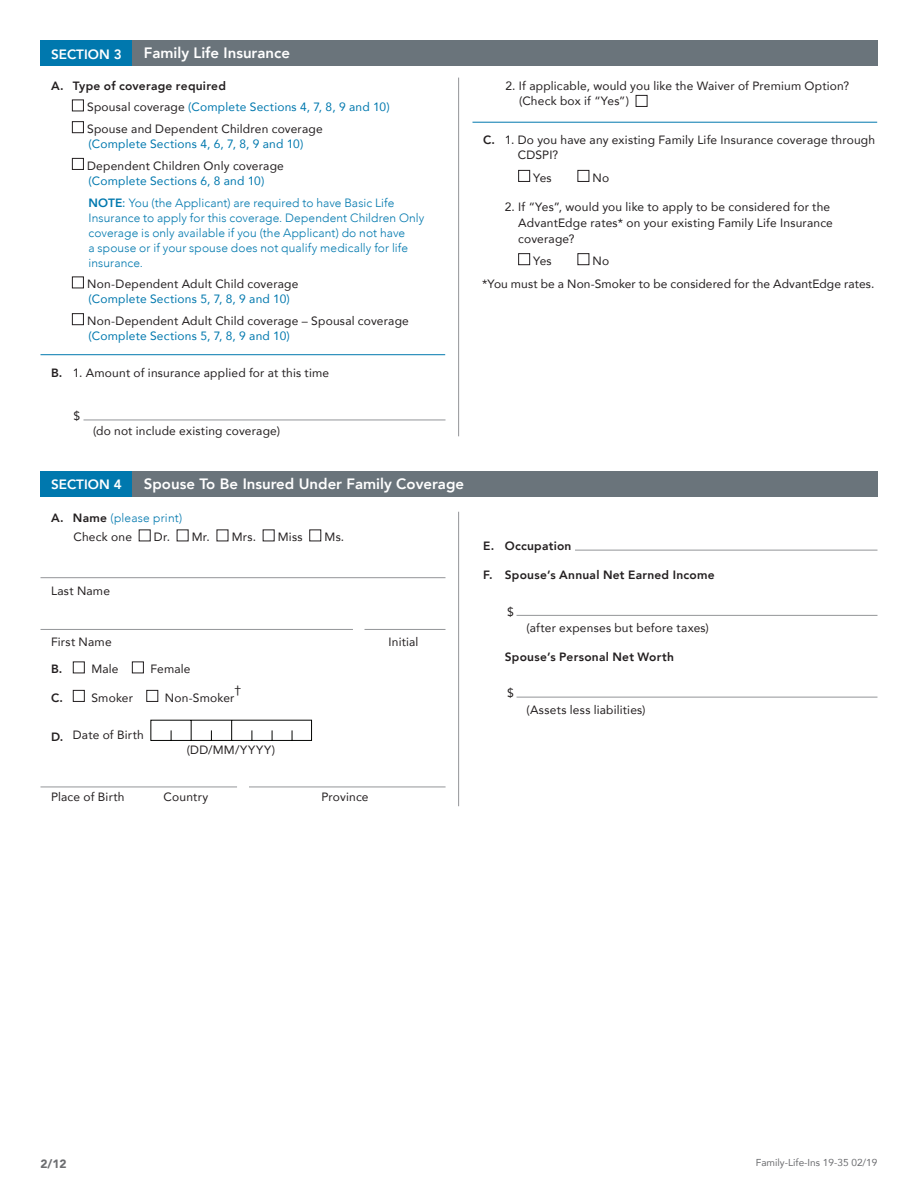
<style>
.page{position:relative;width:918px;height:1188px;background:#fff}
.page>*{position:absolute;margin:0;border:0;box-sizing:border-box;transform-origin:0 0}
.t1{font:800 15px "Avenir";color:#fff}
.t2{font:800 13.5px "Avenir";color:#fff}
.t3{font:12px/15px "Avenir";letter-spacing:.015em;color:#231f20}
.t4{font:300 12px/15px "Avenir";letter-spacing:.01em;color:#0078ae}
.t5{font:800 12px "Avenir";letter-spacing:.02em;color:#231f20}
.t6{font:12px "Avenir";letter-spacing:.015em;color:#0078ae}
.t7{font:900 12px "Avenir";color:#6c6d70}
.t8{font:10.05px "Avenir";color:#6c6d70}
.s1{color:#231f20}
.s2{color:#0078ae}
.s3{font-weight:800}
.s4{font-weight:400}
.s5{font-weight:800;color:#231f20}
</style>
<div class="page">
<div style="left:132px;top:41px;width:746px;height:25px;background:#6a747b"></div>
<div style="left:41px;top:41px;width:91px;height:25px;background:#0078ae"></div>
<div style="left:132px;top:471px;width:746px;height:26px;background:#6a747b"></div>
<div style="left:41px;top:471px;width:91px;height:26px;background:#0078ae"></div>
<div style="left:309px;top:530px;width:12px;height:11px;border:1px solid #231f20"></div>
<hr style="left:40px;top:577px;width:406px;height:1px;background:#939598">
<hr style="left:40px;top:629px;width:313px;height:1px;background:#939598">
<hr style="left:364px;top:629px;width:82px;height:1px;background:#939598">
<div style="left:73px;top:662px;width:12px;height:11px;border:1px solid #231f20"></div>
<div style="left:132px;top:662px;width:12px;height:11px;border:1px solid #231f20"></div>
<div style="left:73px;top:690px;width:12px;height:12px;border:1px solid #231f20"></div>
<div style="left:146px;top:690px;width:12px;height:12px;border:1px solid #231f20"></div>
<svg style="left:150px;top:719px;width:162px;height:22px"></svg>
<hr style="left:40px;top:787px;width:197px;height:1px;background:#939598">
<hr style="left:249px;top:787px;width:197px;height:1px;background:#939598">
<hr style="left:575px;top:550px;width:302px;height:1px;background:#939598">
<hr style="left:517px;top:615px;width:361px;height:1px;background:#939598">
<hr style="left:517px;top:697px;width:361px;height:1px;background:#939598">
<div style="left:72px;top:100px;width:12px;height:11px;border:1px solid #231f20"></div>
<div style="left:72px;top:121px;width:12px;height:12px;border:1px solid #231f20"></div>
<div style="left:72px;top:158px;width:12px;height:12px;border:1px solid #231f20"></div>
<div style="left:72px;top:277px;width:12px;height:11px;border:1px solid #231f20"></div>
<div style="left:72px;top:313px;width:12px;height:12px;border:1px solid #231f20"></div>
<hr style="left:40px;top:354px;width:405px;height:1px;background:#0078ae">
<hr style="left:84px;top:420px;width:362px;height:1px;background:#939598">
<div style="left:636px;top:95px;width:11px;height:12px;border:1px solid #231f20"></div>
<hr style="left:472px;top:122px;width:405px;height:1px;background:#0078ae">
<div style="left:518px;top:170px;width:12px;height:12px;border:1px solid #231f20"></div>
<div style="left:578px;top:170px;width:11px;height:12px;border:1px solid #231f20"></div>
<div style="left:518px;top:253px;width:12px;height:12px;border:1px solid #231f20"></div>
<div style="left:578px;top:253px;width:11px;height:12px;border:1px solid #231f20"></div>
<hr style="left:458px;top:512px;width:1px;height:294px;background:#939598">
<hr style="left:458px;top:78px;width:1px;height:358px;background:#939598">
<p class="t2" style="left:51px;top:43px;width:72px">SECTION 3</p>
<p class="t1" style="left:144px;top:41px;width:148px">Family Life Insurance</p>
<p class="t5" style="left:51px;top:76px;width:176px">A. Type of coverage required</p>
<p class="t6" style="left:87px;top:98px;width:304px"><span class="s1">Spousal coverage</span> (Complete Sections 4, 7, 8, 9 and 10)</p>
<p class="t3" style="left:87px;top:121px;width:237px">Spouse and Dependent Children coverage <span class="s2">(Complete Sections 4, 6, 7, 8, 9 and 10)</span></p>
<p class="t3" style="left:87px;top:158px;width:198px">Dependent Children Only coverage <span class="s2">(Complete Sections 6, 8 and 10)</span></p>
<p class="t4" style="left:88px;top:195px;width:338px"><span class="s3">NOTE</span><span class="s4">:</span> You (the Applicant) are required to have Basic Life Insurance to apply for this coverage. Dependent Children Only coverage is only available if you (the Applicant) do not have<br>a spouse or if your spouse does not qualify medically for life insurance.</p>
<p class="t3" style="left:87px;top:276px;width:213px">Non-Dependent Adult Child coverage <span class="s2">(Complete Sections 5, 7, 8, 9 and 10)</span></p>
<p class="t3" style="left:87px;top:313px;width:323px">Non-Dependent Adult Child coverage – Spousal coverage <span class="s2">(Complete Sections 5, 7, 8, 9 and 10)</span></p>
<p class="t3" style="left:51px;top:365px;width:280px"><span class="s3">B.</span> 1. Amount of insurance applied for at this time</p>
<p class="t3" style="left:74px;top:408px;width:8px">$</p>
<p class="t3" style="left:93px;top:423px;width:189px">(do not include existing coverage)</p>
<p class="t1" style="left:144px;top:472px;width:322px">Spouse To Be Insured Under Family Coverage</p>
<p class="t4" style="left:51px;top:510px;width:133px"><span class="s5">A. Name</span> (please print)</p>
<p class="t3" style="left:74px;top:529px;width:60px">Check one</p>
<p class="t3" style="left:154px;top:529px;width:57px">Dr. Mr.</p>
<p class="t3" style="left:232px;top:529px;width:26px">Mrs.</p>
<p class="t3" style="left:278px;top:529px;width:26px">Miss</p>
<p class="t3" style="left:325px;top:529px;width:21px">Ms.</p>
<p class="t2" style="left:51px;top:474px;width:72px">SECTION 4</p>
<p class="t3" style="left:51px;top:583px;width:61px">Last Name</p>
<p class="t3" style="left:51px;top:634px;width:62px">First Name</p>
<p class="t3" style="left:389px;top:634px;width:31px">Initial</p>
<p class="t5" style="left:51px;top:660px;width:13px">B.</p>
<p class="t3" style="left:91px;top:661px;width:29px">Male</p>
<p class="t3" style="left:150px;top:661px;width:42px">Female</p>
<p class="t3" style="left:51px;top:690px;width:84px"><span class="s3">C.</span> Smoker</p>
<p class="t3" style="left:165px;top:690px;width:71px">Non-Smoker</p>
<p class="t3" style="left:235px;top:682px;width:8px">†</p>
<p class="t3" style="left:51px;top:727px;width:94px"><span class="s3">D.</span> Date of Birth</p>
<p class="t3" style="left:187px;top:742px;width:90px">(DD/MM/YYYY)</p>
<p class="t3" style="left:51px;top:789px;width:75px">Place of Birth</p>
<p class="t3" style="left:164px;top:789px;width:46px">Country</p>
<p class="t3" style="left:321px;top:789px;width:49px">Province</p>
<p class="t3" style="left:506px;top:78px;width:345px">2. If applicable, would you like the Waiver of Premium Option?</p>
<p class="t3" style="left:519px;top:93px;width:112px">(Check box if “Yes”)</p>
<p class="t3" style="left:518px;top:131px;width:359px;line-height:15.8px;text-indent:-35px"><span class="s3">C.</span> 1. Do you have any existing Family Life Insurance coverage through<br>CDSPI?</p>
<p class="t3" style="left:533px;top:170px;width:20px">Yes</p>
<p class="t3" style="left:593px;top:170px;width:18px">No</p>
<p class="t3" style="left:518px;top:199px;width:316px;line-height:15.8px;text-indent:-13px">2. If “Yes”, would you like to apply to be considered for the<br>AdvantEdge rates* on your existing Family Life Insurance coverage?</p>
<p class="t3" style="left:533px;top:253px;width:20px">Yes</p>
<p class="t3" style="left:593px;top:253px;width:18px">No</p>
<p class="t3" style="left:482px;top:276px;width:394px">*You must be a Non-Smoker to be considered for the AdvantEdge rates.</p>
<p class="t5" style="left:483px;top:537px;width:90px">E. Occupation</p>
<p class="t5" style="left:483px;top:565px;width:233px">F. Spouse’s Annual Net Earned Income</p>
<p class="t3" style="left:507px;top:604px;width:8px">$</p>
<p class="t3" style="left:526px;top:620px;width:184px">(after expenses but before taxes)</p>
<p class="t5" style="left:505px;top:647px;width:171px">Spouse’s Personal Net Worth</p>
<p class="t3" style="left:507px;top:685px;width:8px">$</p>
<p class="t3" style="left:526px;top:702px;width:121px">(Assets less liabilities)</p>
<p class="t7" style="left:40px;top:1153px;width:28px">2/12</p>
<p class="t8" style="left:756px;top:1154px;width:123px">Family-Life-Ins 19-35 02/19</p>
</div>
